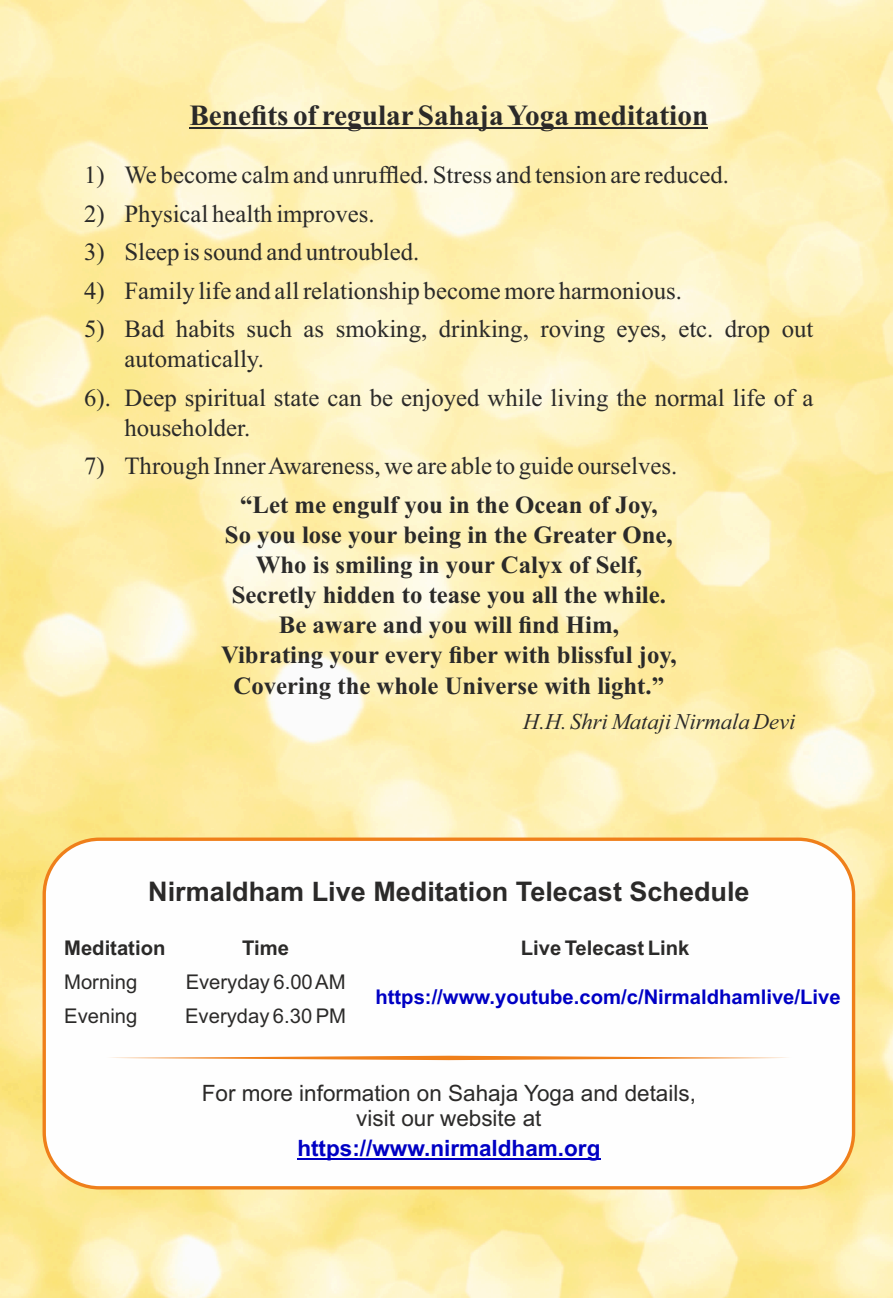
<style>
.page{position:relative;width:893px;height:1298px;background:#fff}
.page>*{position:absolute;margin:0;border:0;box-sizing:border-box;transform-origin:0 0}
.t1{font:700 29.25px "Times New Roman";color:#2b2a29}
.t2{font:700 27px "Arial";color:#2b2a29}
.t3{font:24.75px/30.2px "Times New Roman";color:#2b2a29}
.t4{font:700 24.75px/30.2px "Times New Roman";color:#2b2a29;text-align:center}
.t5{font:22.5px/25.2px "Arial";color:#2b2a29;text-align:center}
.t6{font:700 22.5px "Arial";color:#0000c4}
.t7{font:italic 22.5px "Times New Roman";color:#2b2a29}
.t8{font:700 20.25px "Arial";color:#0000c4}
.t9{font:20.25px "Arial";color:#2b2a29}
.t10{font:700 20.25px "Arial";color:#2b2a29}
</style>
<div class="page">
<svg style="left:875px;top:1297px;width:18px;height:1px"></svg>
<svg style="left:0;top:1297px;width:22px;height:1px"></svg>
<img style="left:0;top:0;width:893px;height:1297px">
<div style="left:43px;top:837px;width:812px;height:352px;background:#fefefe;border:3px solid #ef7f1a;border-radius:55px"></div>
<svg style="left:110px;top:1055px;width:678px;height:4px"></svg>
<hr style="left:189px;top:128px;width:519px;height:1px;background:#2b2a29">
<hr style="left:297px;top:1158px;width:303px;height:1px;background:#0000c4">
<p class="t1" style="left:189px;top:105px;width:520px">Benefits of regularSahaja Yoga meditation</p>
<p class="t3" style="left:84px;top:162px;width:646px">1) We become calm and unruffled. Stress and tension are reduced.</p>
<p class="t3" style="left:84px;top:201px;width:292px">2) Physical health improves.</p>
<p class="t3" style="left:84px;top:239px;width:336px">3) Sleep is sound and untroubled.</p>
<p class="t3" style="left:84px;top:278px;width:599px">4) Family life and all relationship become more harmonious.</p>
<p class="t3" style="left:124px;top:316px;width:690px;text-indent:-40px">5) Bad habits such as smoking, drinking, roving eyes, etc. drop out automatically.</p>
<p class="t3" style="left:124px;top:384px;width:690px;text-indent:-40px">6). Deep spiritual state can be enjoyed while living the normal life of a householder.</p>
<p class="t3" style="left:84px;top:453px;width:594px">7) Through Inner Awareness, we are able to guide ourselves.</p>
<p class="t4" style="left:221px;top:492px;width:457px">“Let me engulf you in the Ocean of Joy,<br>So you lose your being in the Greater One, Who is smiling in your Calyx of Self, Secretly hidden to tease you all the while.<br>Be aware and you will find Him,<br>Vibrating your every fiber with blissful joy, Covering the whole Universe with light.”</p>
<p class="t7" style="left:523px;top:713px;width:274px">H.H. Shri Mataji Nirmala Devi</p>
<p class="t2" style="left:148px;top:881px;width:603px">Nirmaldham Live Meditation Telecast Schedule</p>
<p class="t10" style="left:64px;top:940px;width:103px">Meditation</p>
<p class="t10" style="left:242px;top:940px;width:48px">Time</p>
<p class="t10" style="left:521px;top:940px;width:170px">Live Telecast Link</p>
<p class="t9" style="left:64px;top:973px;width:75px">Morning</p>
<p class="t9" style="left:186px;top:973px;width:161px">Everyday 6.00 AM</p>
<p class="t9" style="left:64px;top:1007px;width:75px">Evening</p>
<p class="t9" style="left:185px;top:1007px;width:162px">Everyday 6.30 PM</p>
<p class="t8" style="left:375px;top:989px;width:467px">https://www.youtube.com/c/Nirmaldhamlive/Live</p>
<p class="t5" style="left:202px;top:1082px;width:496px">For more information on Sahaja Yoga and details, visit our website at</p>
<p class="t6" style="left:297px;top:1139px;width:304px">https://www.nirmaldham.org</p>
</div>
